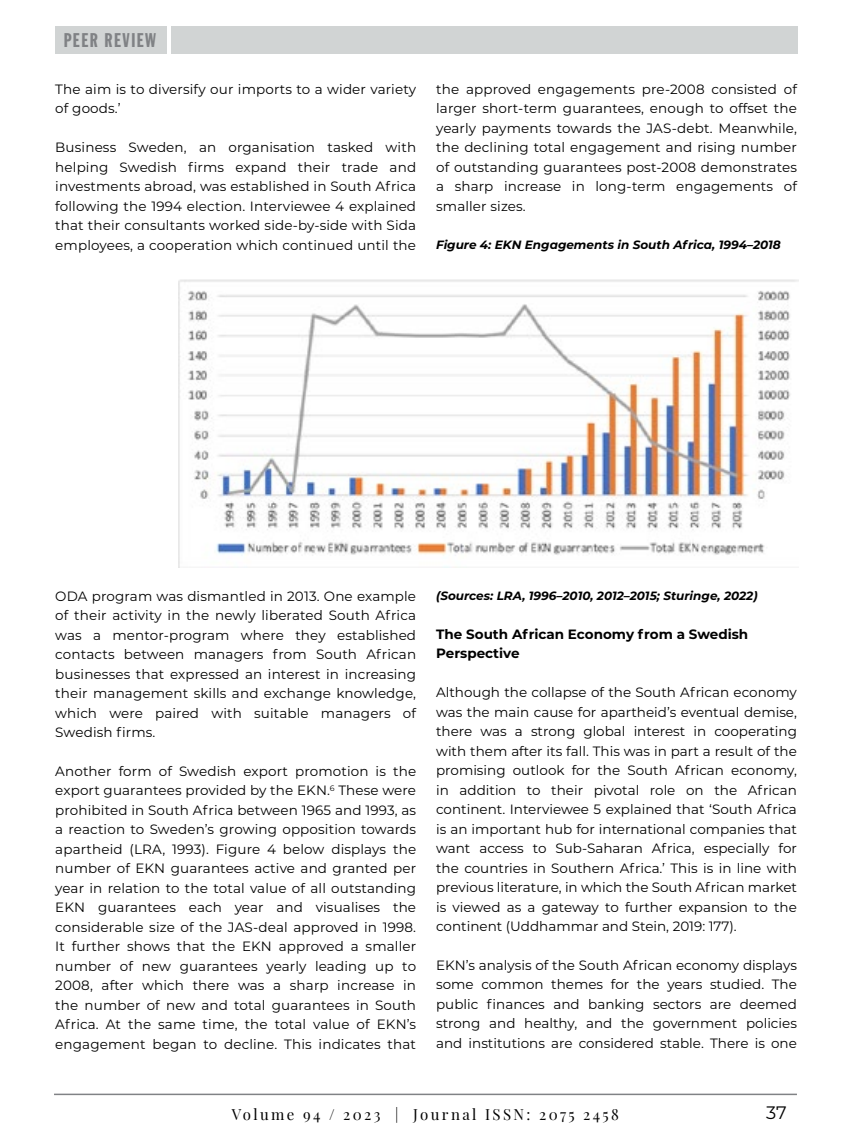
<style>
.page{position:relative;width:851px;height:1148px;background:#fff}
.page>*{position:absolute;margin:0;border:0;box-sizing:border-box;transform-origin:0 0}
.t1{font:19.5px "Franklin Gothic Std Extra Cond";letter-spacing:.08em;color:#808285}
.t2{font:18px "Montserrat";color:#000}
.t3{font:15px "Playfair Display";letter-spacing:.16em;color:#000}
.t4{font:13.5px/19.5px "Montserrat";letter-spacing:.01em;color:#000;text-align:justify}
.t5{font:700 13.5px/19.5px "Montserrat";color:#000}
.t6{font:italic 700 12px "Montserrat";color:#000}
</style>
<div class="page">
<hr style="left:54px;top:1093px;width:742px;height:2px;background:#808285">
<div style="left:55px;top:26px;width:112px;height:28px;background:#d1d4d4"></div>
<div style="left:171px;top:26px;width:626px;height:28px;background:#d1d4d4"></div>
<img style="left:179px;top:279px;width:619px;height:288px">
<h1 class="t1" style="left:64px;top:30px;width:94px">PEER REVIEW</h1>
<p class="t4" style="left:55px;top:79px;width:362px">The aim is to diversify our imports to a wider variety of goods.’</p>
<p class="t4" style="left:55px;top:137px;width:362px">Business Sweden, an organisation tasked with helping Swedish firms expand their trade and investments abroad, was established in South Africa following the 1994 election. Interviewee 4 explained that their consultants worked side-by-side with Sida employees, a cooperation which continued until the</p>
<p class="t4" style="left:436px;top:79px;width:362px">the approved engagements pre-2008 consisted of larger short-term guarantees, enough to offset the yearly payments towards the JAS-debt. Meanwhile, the declining total engagement and rising number of outstanding guarantees post-2008 demonstrates a sharp increase in long-term engagements of smaller sizes.</p>
<p class="t6" style="left:436px;top:236px;width:346px">Figure 4: EKN Engagements in South Africa, 1994–2018</p>
<p class="t4" style="left:55px;top:585px;width:362px">ODA program was dismantled in 2013. One example of their activity in the newly liberated South Africa was a mentor-program where they established contacts between managers from South African businesses that expressed an interest in increasing their management skills and exchange knowledge, which were paired with suitable managers of Swedish firms.</p>
<p class="t4" style="left:55px;top:761px;width:362px">Another form of Swedish export promotion is the export guarantees provided by the EKN.<sup>6</sup> These were prohibited in South Africa between 1965 and 1993, as a reaction to Sweden’s growing opposition towards apartheid (LRA, 1993). Figure 4 below displays the number of EKN guarantees active and granted per year in relation to the total value of all outstanding EKN guarantees each year and visualises the considerable size of the JAS-deal approved in 1998.<br>It further shows that the EKN approved a smaller number of new guarantees yearly leading up to 2008, after which there was a sharp increase in the number of new and total guarantees in South Africa. At the same time, the total value of EKN’s engagement began to decline. This indicates that</p>
<p class="t6" style="left:436px;top:587px;width:323px">(Sources: LRA, 1996–2010, 2012–2015; Sturinge, 2022)</p>
<p class="t5" style="left:436px;top:623px;width:313px">The South African Economy from a Swedish<br>Perspective</p>
<p class="t4" style="left:436px;top:682px;width:362px">Although the collapse of the South African economy was the main cause for apartheid’s eventual demise, there was a strong global interest in cooperating with them after its fall. This was in part a result of the promising outlook for the South African economy, in addition to their pivotal role on the African continent. Interviewee 5 explained that ‘South Africa is an important hub for international companies that want access to Sub-Saharan Africa, especially for the countries in Southern Africa.’ This is in line with previous literature, in which the South African market is viewed as a gateway to further expansion to the continent (Uddhammar and Stein, 2019: 177).</p>
<p class="t4" style="left:436px;top:954px;width:362px">EKN’s analysis of the South African economy displays some common themes for the years studied. The public finances and banking sectors are deemed strong and healthy, and the government policies and institutions are considered stable. There is one</p>
<p class="t3" style="left:232px;top:1102px;width:388px">Volume 94 / 2023 | Journal ISSN: 2075 2458</p>
<h2 class="t2" style="left:766px;top:1100px;width:22px">37</h2>
</div>
